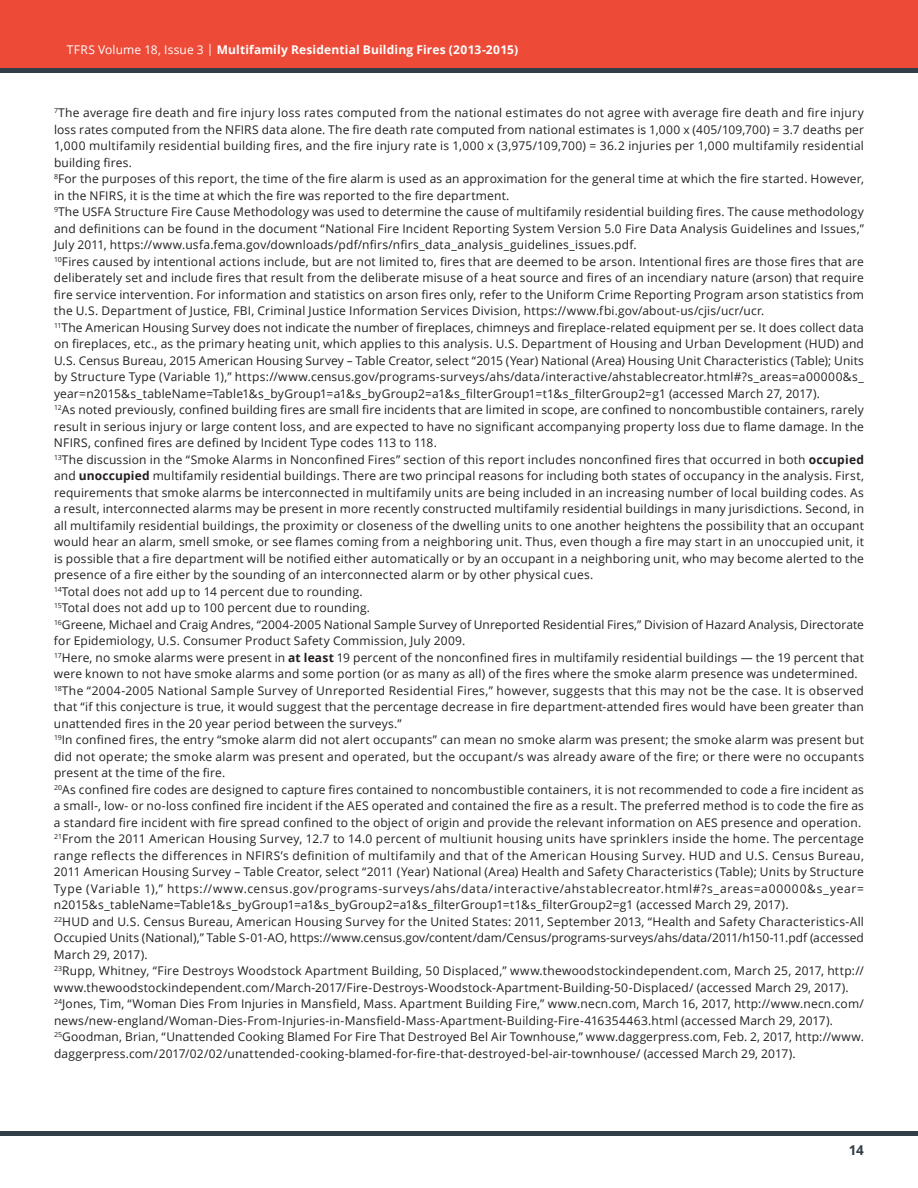
<style>
.page{position:relative;width:918px;height:1188px;background:#fff}
.page>*{position:absolute;margin:0;border:0;box-sizing:border-box;transform-origin:0 0}
.t1{font:700 13.5px "Open Sans";color:#313e48}
.t2{font:12px/16.5px "Open Sans";letter-spacing:.015em;color:#231f20;text-align:justify}
.t3{font:700 12px "Open Sans";letter-spacing:.015em;color:#fff}
.s1{font-weight:400}
.s2{font-weight:700}
</style>
<div class="page">
<div style="left:0;top:0;width:918px;height:71px;background:#ed4b38"></div>
<hr style="left:0;top:68px;width:918px;height:4px;background:#313e48">
<hr style="left:0;top:1132px;width:918px;height:4px;background:#313e48">
<p class="t3" style="left:67px;top:41px;width:453px"><span class="s1">TFRS Volume 18, Issue 3 |</span> Multifamily Residential Building Fires (2013-2015)</p>
<p class="t2" style="left:54px;top:104px;width:812px"><sup>7</sup>The average fire death and fire injury loss rates computed from the national estimates do not agree with average fire death and fire injury loss rates computed from the NFIRS data alone. The fire death rate computed from national estimates is 1,000 x (405/109,700) = 3.7 deaths per 1,000 multifamily residential building fires, and the fire injury rate is 1,000 x (3,975/109,700) = 36.2 injuries per 1,000 multifamily residential building fires.</p>
<p class="t2" style="left:54px;top:170px;width:811px"><sup>8</sup>For the purposes of this report, the time of the fire alarm is used as an approximation for the general time at which the fire started. However, in the NFIRS, it is the time at which the fire was reported to the fire department.</p>
<p class="t2" style="left:54px;top:203px;width:812px"><sup>9</sup>The USFA Structure Fire Cause Methodology was used to determine the cause of multifamily residential building fires. The cause methodology and definitions can be found in the document “National Fire Incident Reporting System Version 5.0 Fire Data Analysis Guidelines and Issues,” July 2011, https://www.usfa.fema.gov/downloads/pdf/nfirs/nfirs_data_analysis_guidelines_issues.pdf.</p>
<p class="t2" style="left:54px;top:253px;width:812px"><sup>10</sup>Fires caused by intentional actions include, but are not limited to, fires that are deemed to be arson. Intentional fires are those fires that are deliberately set and include fires that result from the deliberate misuse of a heat source and fires of an incendiary nature (arson) that require fire service intervention. For information and statistics on arson fires only, refer to the Uniform Crime Reporting Program arson statistics from the U.S. Department of Justice, FBI, Criminal Justice Information Services Division, https://www.fbi.gov/about-us/cjis/ucr/ucr.</p>
<p class="t2" style="left:54px;top:319px;width:812px"><sup>11</sup>The American Housing Survey does not indicate the number of fireplaces, chimneys and fireplace-related equipment per se. It does collect data on fireplaces, etc., as the primary heating unit, which applies to this analysis. U.S. Department of Housing and Urban Development (HUD) and U.S. Census Bureau, 2015 American Housing Survey – Table Creator, select “2015 (Year) National (Area) Housing Unit Characteristics (Table); Units by Structure Type (Variable 1),” https://www.census.gov/programs-surveys/ahs/data/interactive/ahstablecreator.html#?s_areas=a00000&amp;s_ year=n2015&amp;s_tableName=Table1&amp;s_byGroup1=a1&amp;s_byGroup2=a1&amp;s_filterGroup1=t1&amp;s_filterGroup2=g1 (accessed March 27, 2017).</p>
<p class="t2" style="left:54px;top:401px;width:811px"><sup>12</sup>As noted previously, confined building fires are small fire incidents that are limited in scope, are confined to noncombustible containers, rarely result in serious injury or large content loss, and are expected to have no significant accompanying property loss due to flame damage. In the NFIRS, confined fires are defined by Incident Type codes 113 to 118.</p>
<p class="t2" style="left:54px;top:451px;width:812px"><sup>13</sup>The discussion in the “Smoke Alarms in Nonconfined Fires” section of this report includes nonconfined fires that occurred in both <span class="s2">occupied </span>and <span class="s2">unoccupied</span> multifamily residential buildings. There are two principal reasons for including both states of occupancy in the analysis. First, requirements that smoke alarms be interconnected in multifamily units are being included in an increasing number of local building codes. As a result, interconnected alarms may be present in more recently constructed multifamily residential buildings in many jurisdictions. Second, in all multifamily residential buildings, the proximity or closeness of the dwelling units to one another heightens the possibility that an occupant would hear an alarm, smell smoke, or see flames coming from a neighboring unit. Thus, even though a fire may start in an unoccupied unit, it is possible that a fire department will be notified either automatically or by an occupant in a neighboring unit, who may become alerted to the presence of a fire either by the sounding of an interconnected alarm or by other physical cues.</p>
<p class="t2" style="left:54px;top:583px;width:310px"><sup>14</sup>Total does not add up to 14 percent due to rounding.</p>
<p class="t2" style="left:54px;top:599px;width:318px"><sup>15</sup>Total does not add up to 100 percent due to rounding.</p>
<p class="t2" style="left:54px;top:616px;width:812px"><sup>16</sup>Greene, Michael and Craig Andres, “2004-2005 National Sample Survey of Unreported Residential Fires,” Division of Hazard Analysis, Directorate for Epidemiology, U.S. Consumer Product Safety Commission, July 2009.</p>
<p class="t2" style="left:54px;top:649px;width:812px"><sup>17</sup>Here, no smoke alarms were present in <span class="s2">at least</span> 19 percent of the nonconfined fires in multifamily residential buildings — the 19 percent that were known to not have smoke alarms and some portion (or as many as all) of the fires where the smoke alarm presence was undetermined.</p>
<p class="t2" style="left:54px;top:682px;width:812px"><sup>18</sup>The “2004-2005 National Sample Survey of Unreported Residential Fires,” however, suggests that this may not be the case. It is observed that “if this conjecture is true, it would suggest that the percentage decrease in fire department-attended fires would have been greater than unattended fires in the 20 year period between the surveys.”</p>
<p class="t2" style="left:54px;top:731px;width:812px"><sup>19</sup>In confined fires, the entry “smoke alarm did not alert occupants” can mean no smoke alarm was present; the smoke alarm was present but did not operate; the smoke alarm was present and operated, but the occupant/s was already aware of the fire; or there were no occupants present at the time of the fire.</p>
<p class="t2" style="left:54px;top:781px;width:812px"><sup>20</sup>As confined fire codes are designed to capture fires contained to noncombustible containers, it is not recommended to code a fire incident as a small-, low- or no-loss confined fire incident if the AES operated and contained the fire as a result. The preferred method is to code the fire as a standard fire incident with fire spread confined to the object of origin and provide the relevant information on AES presence and operation.</p>
<p class="t2" style="left:54px;top:830px;width:812px"><sup>21</sup>From the 2011 American Housing Survey, 12.7 to 14.0 percent of multiunit housing units have sprinklers inside the home. The percentage range reflects the differences in NFIRS’s definition of multifamily and that of the American Housing Survey. HUD and U.S. Census Bureau, 2011 American Housing Survey – Table Creator, select “2011 (Year) National (Area) Health and Safety Characteristics (Table); Units by Structure Type (Variable 1),” https://www.census.gov/programs-surveys/ahs/data/interactive/ahstablecreator.html#?s_areas=a00000&amp;s_year= n2015&amp;s_tableName=Table1&amp;s_byGroup1=a1&amp;s_byGroup2=a1&amp;s_filterGroup1=t1&amp;s_filterGroup2=g1 (accessed March 29, 2017).</p>
<p class="t2" style="left:54px;top:913px;width:812px"><sup>22</sup>HUD and U.S. Census Bureau, American Housing Survey for the United States: 2011, September 2013, “Health and Safety Characteristics-All Occupied Units (National),” Table S-01-AO, https://www.census.gov/content/dam/Census/programs-surveys/ahs/data/2011/h150-11.pdf (accessed March 29, 2017).</p>
<p class="t2" style="left:54px;top:962px;width:812px"><sup>23</sup>Rupp, Whitney, “Fire Destroys Woodstock Apartment Building, 50 Displaced,” www.thewoodstockindependent.com, March 25, 2017, http:// www.thewoodstockindependent.com/March-2017/Fire-Destroys-Woodstock-Apartment-Building-50-Displaced/ (accessed March 29, 2017).</p>
<p class="t2" style="left:54px;top:995px;width:812px"><sup>24</sup>Jones, Tim, “Woman Dies From Injuries in Mansfield, Mass. Apartment Building Fire,” www.necn.com, March 16, 2017, http://www.necn.com/ news/new-england/Woman-Dies-From-Injuries-in-Mansfield-Mass-Apartment-Building-Fire-416354463.html (accessed March 29, 2017).</p>
<p class="t2" style="left:54px;top:1028px;width:812px"><sup>25</sup>Goodman, Brian, “Unattended Cooking Blamed For Fire That Destroyed Bel Air Townhouse,” www.daggerpress.com, Feb. 2, 2017, http://www. daggerpress.com/2017/02/02/unattended-cooking-blamed-for-fire-that-destroyed-bel-air-townhouse/ (accessed March 29, 2017).</p>
<p class="t1" style="left:849px;top:1141px;width:17px">14</p>
</div>
